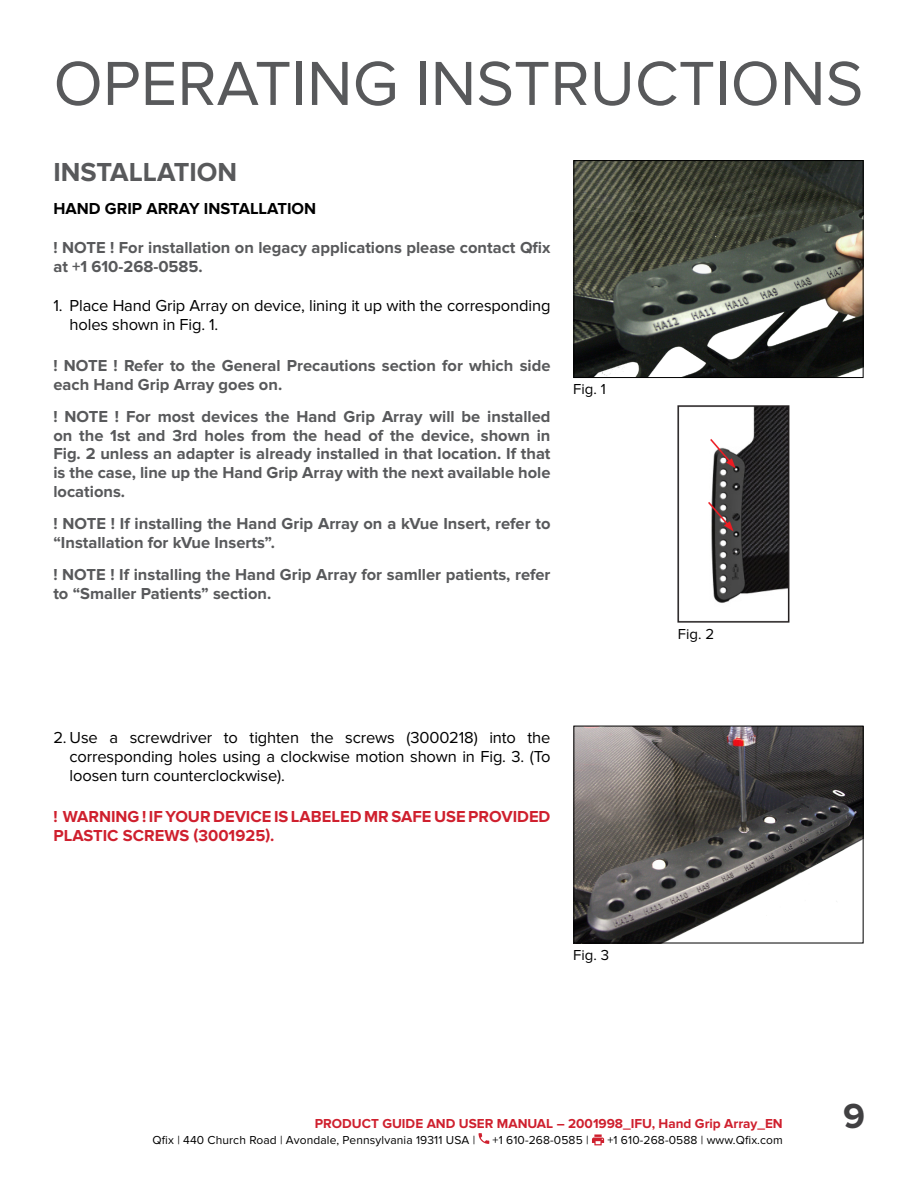
<style>
.page{position:relative;width:918px;height:1188px;background:#fff}
.page>*{position:absolute;margin:0;border:0;box-sizing:border-box;transform-origin:0 0}
.t1{font:64.5px "Proxima Nova";color:#58595b}
.t2{font:700 36px "Proxima Nova";color:#414042}
.t3{font:700 27px "Proxima Nova";color:#58595b}
.t4{font:700 16.5px/18.8px "Proxima Nova";color:#58595b}
.t5{font:16.5px/18.8px "Proxima Nova";letter-spacing:-.01em;color:#000}
.t6{font:700 16.5px/18.8px "Proxima Nova";color:#cf202e}
.t7{font:700 16.5px "Proxima Nova";color:#000}
.t8{font:15px "Proxima Nova";color:#000}
.t9{font:700 13.5px "Proxima Nova";color:#cf202e}
.t10{font:12px "Proxima Nova";letter-spacing:.01em;color:#000}
</style>
<div class="page">
<svg style="left:479px;top:1133px;width:10px;height:11px"></svg>
<svg style="left:592px;top:1134px;width:12px;height:11px"></svg>
<img style="left:575px;top:728px;width:287px;height:213px">
<div style="left:573px;top:726px;width:291px;height:217px;border:1px solid #000"></div>
<img style="left:575px;top:162px;width:287px;height:214px">
<div style="left:573px;top:160px;width:291px;height:218px;border:1px solid #000"></div>
<img style="left:677px;top:405px;width:113px;height:218px">
<h1 class="t1" style="left:54px;top:46px;width:811px">OPERATING INSTRUCTIONS</h1>
<h3 class="t3" style="left:53px;top:157px;width:185px">INSTALLATION</h3>
<p class="t7" style="left:53px;top:199px;width:264px">HAND GRIP ARRAY INSTALLATION</p>
<p class="t4" style="left:53px;top:239px;width:499px">! NOTE ! For installation on legacy applications please contact Qfix at +1 610-268-0585.</p>
<p class="t5" style="left:70px;top:296px;width:482px;text-indent:-16px">1. Place Hand Grip Array on device, lining it up with the corresponding holes shown in Fig. 1.</p>
<p class="t4" style="left:53px;top:356px;width:499px">! NOTE ! Refer to the General Precautions section for which side each Hand Grip Array goes on.</p>
<p class="t4" style="left:53px;top:407px;width:499px;text-align:justify">! NOTE ! For most devices the Hand Grip Array will be installed on the 1st and 3rd holes from the head of the device, shown in Fig. 2 unless an adapter is already installed in that location. If that is the case, line up the Hand Grip Array with the next available hole locations.</p>
<p class="t4" style="left:53px;top:515px;width:499px">! NOTE ! If installing the Hand Grip Array on a kVue Insert, refer to “Installation for kVue Inserts”.</p>
<p class="t4" style="left:53px;top:566px;width:499px">! NOTE ! If installing the Hand Grip Array for samller patients, refer to “Smaller Patients” section.</p>
<p class="t8" style="left:573px;top:380px;width:34px">Fig. 1</p>
<p class="t5" style="left:70px;top:729px;width:482px;text-align:justify;text-indent:-16px">2. Use a screwdriver to tighten the screws (3000218) into the corresponding holes using a clockwise motion shown in Fig. 3. (To loosen turn counterclockwise).</p>
<p class="t6" style="left:53px;top:807px;width:499px">! WARNING ! IF YOUR DEVICE IS LABELED MR SAFE USE PROVIDED<br>PLASTIC SCREWS (3001925).</p>
<p class="t8" style="left:573px;top:947px;width:37px">Fig. 3</p>
<p class="t8" style="left:678px;top:626px;width:38px">Fig. 2</p>
<p class="t9" style="left:315px;top:1116px;width:470px">PRODUCT GUIDE AND USER MANUAL – 2001998_IFU, Hand Grip Array_EN</p>
<p class="t10" style="left:153px;top:1133px;width:324px">Qfix | 440 Church Road | Avondale, Pennsylvania 19311 USA |</p>
<p class="t10" style="left:493px;top:1133px;width:97px">+1 610-268-0585 |</p>
<p class="t10" style="left:607px;top:1133px;width:177px">+1 610-268-0588 | www.Qfix.com</p>
<h2 class="t2" style="left:843px;top:1095px;width:23px">9</h2>
</div>
